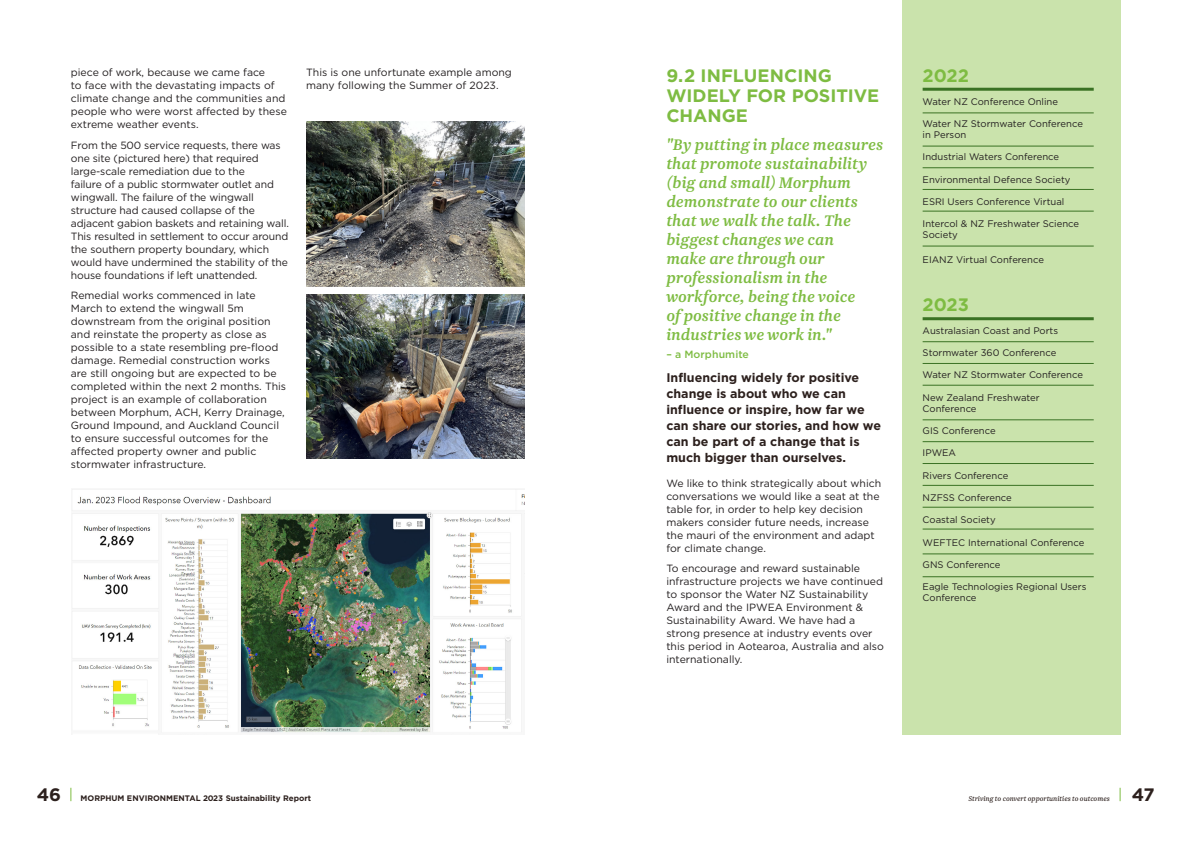
<style>
.page{position:relative;width:1191px;height:842px;background:#fff}
.page>*{position:absolute;margin:0;border:0;box-sizing:border-box;transform-origin:0 0}
.t1{font:italic 500 18px/19px "Newzald";color:#7ebc42}
.t2{font:700 18px/20px "Gotham";color:#7ebc42}
.t3{font:700 18px "Gotham";color:#2c201d}
.t4{font:700 12.5px/16px "Gotham";color:#2c201d}
.t5{font:10.5px/13px "Gotham";color:#231f20}
.t6{font:500 10.5px "Gotham";letter-spacing:.005em;color:#7ebc42}
.t7{font:9.5px/11px "Gotham";color:#231f20}
.t8{font:700 8px "Gotham";color:#2c201d}
.t9{font:italic 8px "Newzald";color:#2c201d}
</style>
<div class="page">
<svg style="left:70px;top:788px;width:1px;height:13px"></svg>
<svg style="left:1119px;top:788px;width:1px;height:13px"></svg>
<div style="left:901px;top:0;width:219px;height:734px;background:#cae3ac"></div>
<img style="left:72px;top:489px;width:452px;height:244px">
<img style="left:306px;top:122px;width:219px;height:164px">
<img style="left:306px;top:295px;width:219px;height:163px">
<hr style="left:922px;top:317px;width:171px;height:3px;background:#3a7224">
<hr style="left:922px;top:88px;width:171px;height:3px;background:#3a7224">
<hr style="left:922px;top:113px;width:171px;height:1px;background:#3a7224">
<hr style="left:922px;top:146px;width:171px;height:1px;background:#3a7224">
<hr style="left:922px;top:167px;width:171px;height:1px;background:#3a7224">
<hr style="left:922px;top:189px;width:171px;height:1px;background:#3a7224">
<hr style="left:922px;top:211px;width:171px;height:1px;background:#3a7224">
<hr style="left:922px;top:246px;width:171px;height:1px;background:#3a7224">
<hr style="left:922px;top:341px;width:171px;height:1px;background:#3a7224">
<hr style="left:922px;top:363px;width:171px;height:1px;background:#3a7224">
<hr style="left:922px;top:385px;width:171px;height:1px;background:#3a7224">
<hr style="left:922px;top:420px;width:171px;height:1px;background:#3a7224">
<hr style="left:922px;top:441px;width:171px;height:1px;background:#3a7224">
<hr style="left:922px;top:463px;width:171px;height:1px;background:#3a7224">
<hr style="left:922px;top:485px;width:171px;height:1px;background:#3a7224">
<hr style="left:922px;top:507px;width:171px;height:1px;background:#3a7224">
<hr style="left:922px;top:529px;width:171px;height:1px;background:#3a7224">
<hr style="left:922px;top:554px;width:171px;height:1px;background:#3a7224">
<hr style="left:922px;top:576px;width:171px;height:1px;background:#3a7224">
<p class="t5" style="left:71px;top:66px;width:217px">piece of work, because we came face<br>to face with the devastating impacts of climate change and the communities and people who were worst affected by these extreme weather events.</p>
<p class="t5" style="left:71px;top:138px;width:220px">From the 500 service requests, there was one site (pictured here) that required large-scale remediation due to the<br>failure of a public stormwater outlet and wingwall. The failure of the wingwall structure had caused collapse of the adjacent gabion baskets and retaining wall.<br>This resulted in settlement to occur around the southern property boundary, which would have undermined the stability of the house foundations if left unattended.</p>
<p class="t5" style="left:71px;top:288px;width:217px">Remedial works commenced in late March to extend the wingwall 5m downstream from the original position and reinstate the property as close as possible to a state resembling pre-flood damage. Remedial construction works are still ongoing but are expected to be completed within the next 2 months. This project is an example of collaboration between Morphum, ACH, Kerry Drainage, Ground Impound, and Auckland Council to ensure successful outcomes for the affected property owner and public stormwater infrastructure.</p>
<p class="t5" style="left:306px;top:66px;width:207px">This is one unfortunate example among many following the Summer of 2023.</p>
<h1 class="t2" style="left:666px;top:66px;width:214px">9.2 INFLUENCING<br>WIDELY FOR POSITIVE<br>CHANGE</h1>
<p class="t1" style="left:666px;top:135px;width:218px">"By putting in place measures that promote sustainability (big and small) Morphum demonstrate to our clients that we walk the talk. The biggest changes we can<br>make are through our professionalism in the workforce, being the voice<br>of positive change in the industries we work in."</p>
<p class="t6" style="left:666px;top:347px;width:84px">– a Morphumite</p>
<p class="t4" style="left:666px;top:370px;width:216px">Influencing widely for positive change is about who we can influence or inspire, how far we can share our stories, and how we can be part of a change that is much bigger than ourselves.</p>
<p class="t5" style="left:666px;top:476px;width:216px">We like to think strategically about which conversations we would like a seat at the table for, in order to help key decision makers consider future needs, increase the mauri of the environment and adapt for climate change.</p>
<p class="t5" style="left:666px;top:561px;width:219px">To encourage and reward sustainable infrastructure projects we have continued to sponsor the Water NZ Sustainability Award and the IPWEA Environment &amp; Sustainability Award. We have had a strong presence at industry events over this period in Aotearoa, Australia and also internationally.</p>
<h1 class="t2" style="left:922px;top:66px;width:48px">2022</h1>
<p class="t7" style="left:922px;top:96px;width:137px">Water NZ Conference Online</p>
<p class="t7" style="left:922px;top:118px;width:162px">Water NZ Stormwater Conference in Person</p>
<p class="t7" style="left:922px;top:151px;width:138px">Industrial Waters Conference</p>
<p class="t7" style="left:922px;top:174px;width:149px">Environmental Defence Society</p>
<p class="t7" style="left:922px;top:196px;width:143px">ESRI Users Conference Virtual</p>
<p class="t7" style="left:922px;top:218px;width:158px">Intercol &amp; NZ Freshwater Science<br>Society</p>
<p class="t7" style="left:922px;top:254px;width:123px">EIANZ Virtual Conference</p>
<h1 class="t2" style="left:922px;top:295px;width:48px">2023</h1>
<p class="t7" style="left:922px;top:324px;width:137px">Australasian Coast and Ports</p>
<p class="t7" style="left:922px;top:347px;width:135px">Stormwater 360 Conference</p>
<p class="t7" style="left:922px;top:369px;width:162px">Water NZ Stormwater Conference</p>
<p class="t7" style="left:922px;top:391px;width:118px">New Zealand Freshwater<br>Conference</p>
<p class="t7" style="left:922px;top:425px;width:75px">GIS Conference</p>
<p class="t7" style="left:922px;top:447px;width:35px">IPWEA</p>
<p class="t7" style="left:922px;top:469px;width:87px">Rivers Conference</p>
<p class="t7" style="left:922px;top:492px;width:91px">NZFSS Conference</p>
<p class="t7" style="left:922px;top:514px;width:75px">Coastal Society</p>
<p class="t7" style="left:922px;top:536px;width:163px">WEFTEC International Conference</p>
<p class="t7" style="left:922px;top:559px;width:79px">GNS Conference</p>
<p class="t7" style="left:922px;top:581px;width:165px">Eagle Technologies Regional Users<br>Conference</p>
<h1 class="t3" style="left:37px;top:783px;width:26px">46</h1>
<p class="t8" style="left:81px;top:793px;width:232px">MORPHUM ENVIRONMENTAL 2023 Sustainability Report</p>
<p class="t9" style="left:968px;top:794px;width:143px">Striving to convert opportunities to outcomes</p>
<h1 class="t3" style="left:1131px;top:783px;width:25px">47</h1>
</div>
